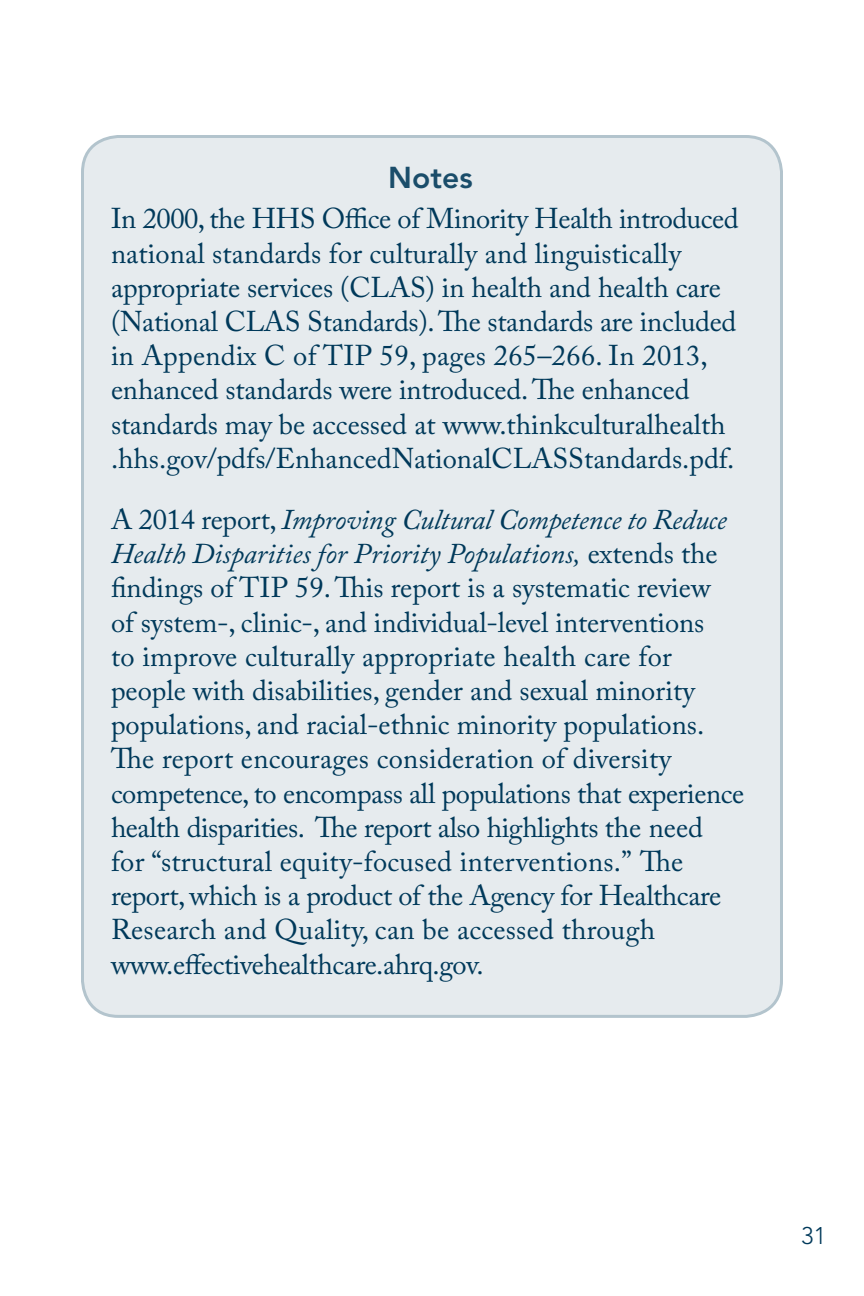
<style>
.page{position:relative;width:864px;height:1296px;background:#fff}
.page>*{position:absolute;margin:0;border:0;box-sizing:border-box;transform-origin:0 0}
.t1{font:800 30px "Avenir LT Std";color:#1a4d6a}
.t2{font:28.5px/34.2px "Adobe Caslon Pro";color:#00395a}
.t3{font:300 24px "Avenir LT Std";color:#00395a}
.s1{font-style:italic}
</style>
<div class="page">
<div style="left:82px;top:136px;width:700px;height:880px;background:#e6ebee;border-radius:36px"></div>
<h2 class="t1" style="left:388px;top:160px;width:86px">Notes</h2>
<p class="t2" style="left:111px;top:201px;width:629px">In 2000, the HHS Office of Minority Health introduced national standards for culturally and linguistically appropriate services (CLAS) in health and health care (National CLAS Standards). The standards are included in Appendix C of TIP 59, pages 265–266. In 2013, enhanced standards were introduced. The enhanced standards may be accessed at www.thinkculturalhealth .hhs.gov/pdfs/EnhancedNationalCLASStandards.pdf.</p>
<p class="t2" style="left:111px;top:502px;width:635px">A 2014 report, <span class="s1">Improving Cultural Competence to Reduce Health Disparities for Priority Populations,</span> extends the findings of TIP 59. This report is a systematic review<br>of system-, clinic-, and individual-level interventions<br>to improve culturally appropriate health care for people with disabilities, gender and sexual minority populations, and racial-ethnic minority populations.<br>The report encourages consideration of diversity competence, to encompass all populations that experience health disparities. The report also highlights the need<br>for “structural equity-focused interventions.” The report, which is a product of the Agency for Healthcare Research and Quality, can be accessed through www.effectivehealthcare.ahrq.gov.</p>
<p class="t3" style="left:801px;top:1222px;width:26px">31</p>
</div>
